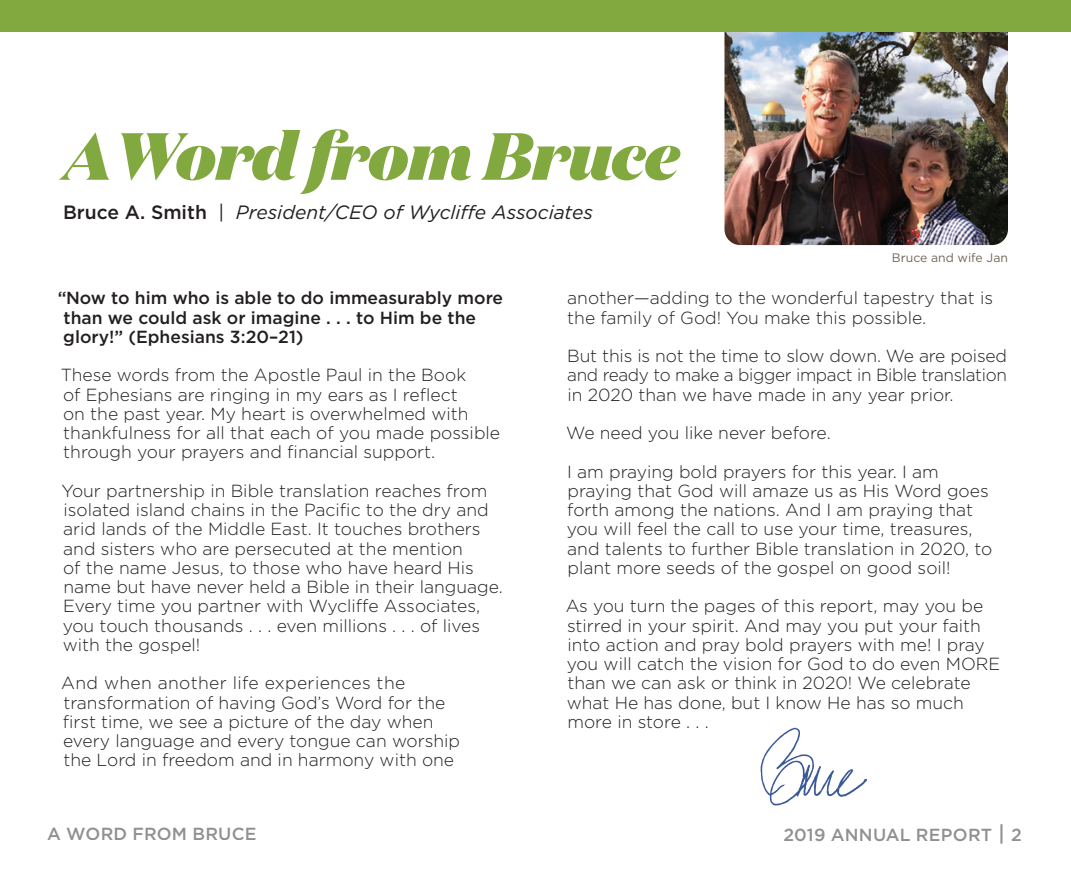
<style>
.page{position:relative;width:1071px;height:882px;background:#fff}
.page>*{position:absolute;margin:0;border:0;box-sizing:border-box;transform-origin:0 0}
.t1{font:italic 900 66.5px "Domaine Display";letter-spacing:-.01em;color:#82a93f}
.t2{font:italic 19.25px "Gotham";color:#231f20}
.t3{font:300 17.5px/19.2px "Gotham";color:#231f20}
.t4{font:500 17.5px/19.2px "Gotham";color:#231f20}
.t5{font:12.25px "Gotham";color:#726658}
.s1{font-weight:500;font-style:normal}
.s2{font-style:normal}
.s3{font-size:21px}
</style>
<div class="page">
<img style="left:724px;top:32px;width:284px;height:213px">
<img style="left:760px;top:727px;width:107px;height:79px">
<div style="left:0;top:0;width:1071px;height:32px;background:#82a93f"></div>
<h1 class="t1" style="left:63px;top:112px;width:617px">A Word from Bruce</h1>
<p class="t2" style="left:63px;top:200px;width:532px"><span class="s1">Bruce A. Smith</span> <span class="s2">|</span> President/CEO of Wycliffe Associates</p>
<p class="t5" style="left:892px;top:250px;width:118px">Bruce and wife Jan</p>
<p class="t4" style="left:63px;top:288px;width:441px;text-indent:-6px">“Now to him who is able to do immeasurably more than we could ask or imagine . . . to Him be the glory!” (Ephesians 3:20–21)</p>
<p class="t3" style="left:61px;top:365px;width:441px">These words from the Apostle Paul in the Book<br>of Ephesians are ringing in my ears as I reflect<br>on the past year. My heart is overwhelmed with thankfulness for all that each of you made possible through your prayers and financial support.</p>
<p class="t3" style="left:61px;top:481px;width:443px">Your partnership in Bible translation reaches from isolated island chains in the Pacific to the dry and arid lands of the Middle East. It touches brothers and sisters who are persecuted at the mention<br>of the name Jesus, to those who have heard His name but have never held a Bible in their language.<br>Every time you partner with Wycliffe Associates, you touch thousands . . . even millions . . . of lives with the gospel!</p>
<p class="t3" style="left:61px;top:673px;width:400px">And when another life experiences the transformation of having God’s Word for the first time, we see a picture of the day when every language and every tongue can worship the Lord in freedom and in harmony with one</p>
<p class="t4" style="left:47px;top:824px;width:211px">A WORD FROM BRUCE</p>
<p class="t3" style="left:567px;top:288px;width:427px">another—adding to the wonderful tapestry that is the family of God! You make this possible.</p>
<p class="t3" style="left:567px;top:346px;width:441px;text-align:justify">But this is not the time to slow down. We are poised and ready to make a bigger impact in Bible translation in 2020 than we have made in any year prior.</p>
<p class="t3" style="left:566px;top:423px;width:266px">We need you like never before.</p>
<p class="t3" style="left:567px;top:461px;width:427px">I am praying bold prayers for this year. I am praying that God will amaze us as His Word goes forth among the nations. And I am praying that you will feel the call to use your time, treasures, and talents to further Bible translation in 2020, to plant more seeds of the gospel on good soil!</p>
<p class="t3" style="left:565px;top:596px;width:437px">As you turn the pages of this report, may you be stirred in your spirit. And may you put your faith into action and pray bold prayers with me! I pray you will catch the vision for God to do even MORE than we can ask or think in 2020! We celebrate what He has done, but I know He has so much more in store . . .</p>
<p class="t4" style="left:783px;top:825px;width:240px">2019 ANNUAL REPORT <span class="s3">|</span> 2</p>
</div>
